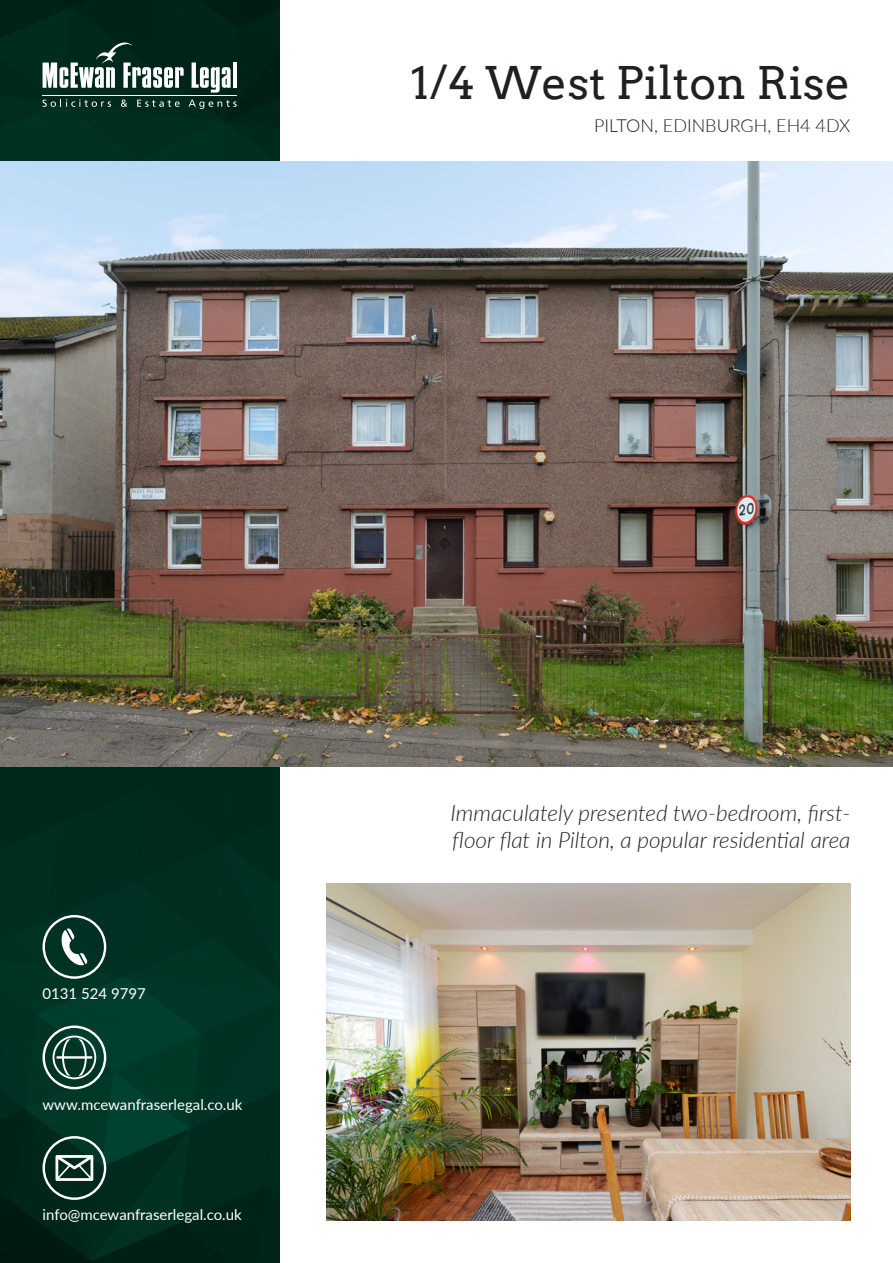
<style>
.page{position:relative;width:893px;height:1263px;background:#fff}
.page>*{position:absolute;margin:0;border:0;box-sizing:border-box;transform-origin:0 0}
.t1{font:45px "Arvo";color:#231f20}
.t2{font:italic 300 22.5px/27px "Lato";color:#231f20}
.t3{font:300 18px "Lato";color:#231f20}
.t4{font:15px "Lato";color:#fff}
</style>
<div class="page">
<img style="left:0;top:0;width:279px;height:1263px">
<img style="left:0;top:162px;width:893px;height:605px">
<svg style="left:43px;top:43px;width:141px;height:45px"></svg>
<svg style="left:192px;top:63px;width:39px;height:30px"></svg>
<hr style="left:233px;top:63px;width:4px;height:25px;background:#fff">
<hr style="left:43px;top:95px;width:194px;height:1px;background:#fff">
<svg style="left:43px;top:99px;width:68px;height:8px"></svg>
<svg style="left:121px;top:100px;width:6px;height:7px"></svg>
<svg style="left:137px;top:100px;width:43px;height:7px"></svg>
<svg style="left:189px;top:100px;width:48px;height:9px"></svg>
<img style="left:326px;top:883px;width:524px;height:337px">
<svg style="left:43px;top:915px;width:63px;height:64px;background:#335a4f"></svg>
<svg style="left:43px;top:1025px;width:63px;height:64px;background:#3a6559"></svg>
<svg style="left:43px;top:1136px;width:63px;height:64px;background:#3a5b52"></svg>
<h1 class="t1" style="left:410px;top:55px;width:442px">1/4 West Pilton Rise</h1>
<p class="t3" style="left:594px;top:113px;width:258px">PILTON, EDINBURGH, EH4 4DX</p>
<p class="t4" style="left:43px;top:983px;width:105px">0131 524 9797</p>
<p class="t4" style="left:43px;top:1094px;width:201px">www.mcewanfraserlegal.co.uk</p>
<p class="t4" style="left:43px;top:1204px;width:201px">info@mcewanfraserlegal.co.uk</p>
<p class="t2" style="left:451px;top:798px;width:401px">Immaculately presented two-bedroom, first&shy;floor flat in Pilton, a popular residential area</p>
</div>
